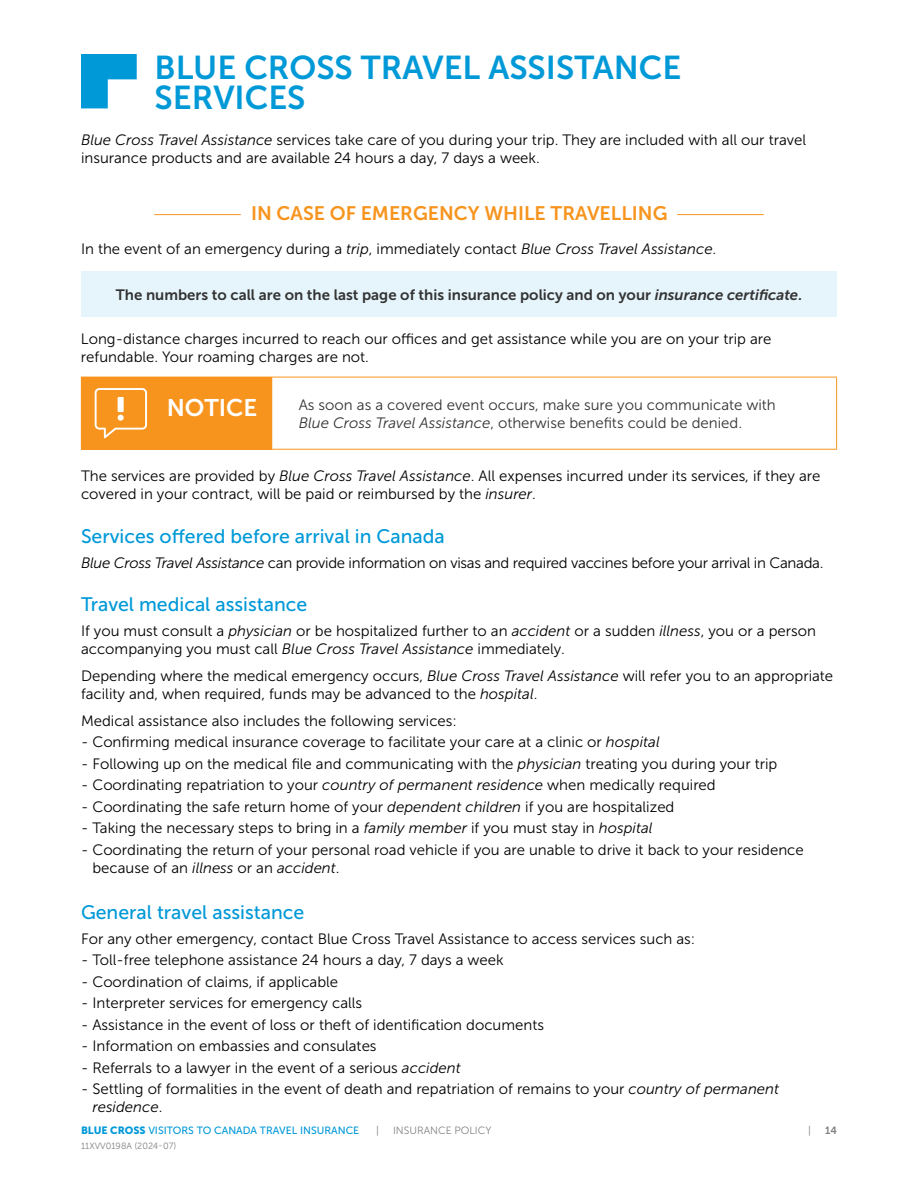
<style>
.page{position:relative;width:918px;height:1188px;background:#fff}
.page>*{position:absolute;margin:0;border:0;box-sizing:border-box;transform-origin:0 0}
.t1{font:33px/30px "Museo Sans 700";color:#0099d8}
.t2{font:24px "Museo Sans 700";color:#fff}
.t3{font:19.5px "Museo Sans 500";color:#0099d8}
.t4{font:19.5px "Museo Sans 700";color:#f7941e}
.t5{font:15px/18px "Museo Sans 300";color:#000}
.t6{font:15px/18px "Museo Sans 300";color:#333}
.t7{font:15px "Museo Sans 300";letter-spacing:-.02em;color:#000}
.t8{font:15px "Museo Sans 700";color:#333}
.t9{font:10.5px "Museo Sans 500";color:#0099d8}
.t10{font:10.5px "Museo Sans 300";color:#808080}
.t11{font:10.5px "Museo Sans 700";color:#808080}
.t12{font:9px "Museo Sans 300";color:#808080}
.s1{font-style:italic}
.s2{font-family:"Museo Sans 900"}
</style>
<div class="page">
<hr style="left:677px;top:214px;width:87px;height:1px;background:#f7941e">
<hr style="left:154px;top:214px;width:87px;height:1px;background:#f7941e">
<div style="left:81px;top:272px;width:756px;height:45px;background:#e6f5fb"></div>
<div style="left:81px;top:377px;width:191px;height:72px;background:#f7941e"></div>
<hr style="left:272px;top:377px;width:565px;height:1px;background:#f7941e">
<hr style="left:836px;top:377px;width:1px;height:72px;background:#f7941e">
<hr style="left:81px;top:449px;width:191px;height:1px;background:#f7941e">
<hr style="left:272px;top:449px;width:565px;height:1px;background:#f7941e">
<svg style="left:95px;top:388px;width:52px;height:50px"></svg>
<div style="left:118px;top:397px;width:6px;height:15px;background:#fff"></div>
<svg style="left:81px;top:54px;width:56px;height:54px"></svg>
<h1 class="t1" style="left:155px;top:52px;width:528px">BLUE CROSS TRAVEL ASSISTANCE<br>SERVICES</h1>
<p class="t5" style="left:81px;top:131px;width:727px"><span class="s1">Blue Cross Travel Assistance</span> services take care of you during your trip. They are included with all our travel insurance products and are available 24 hours a day, 7 days a week.</p>
<h3 class="t4" style="left:251px;top:202px;width:418px">IN CASE OF EMERGENCY WHILE TRAVELLING</h3>
<p class="t5" style="left:81px;top:239px;width:637px">In the event of an emergency during a <span class="s1">trip</span>, immediately contact <span class="s1">Blue Cross Travel Assistance</span>.</p>
<p class="t8" style="left:116px;top:286px;width:688px">The numbers to call are on the last page of this insurance policy and on your <span class="s1">insurance certificate</span>.</p>
<p class="t5" style="left:81px;top:330px;width:692px">Long-distance charges incurred to reach our offices and get assistance while you are on your trip are refundable. Your roaming charges are not.</p>
<h2 class="t2" style="left:167px;top:395px;width:92px">NOTICE</h2>
<p class="t6" style="left:299px;top:396px;width:479px">As soon as a covered event occurs, make sure you communicate with<br><span class="s1">Blue Cross Travel Assistance</span>, otherwise benefits could be denied.</p>
<p class="t5" style="left:81px;top:467px;width:741px">The services are provided by <span class="s1">Blue Cross Travel Assistance</span>. All expenses incurred under its services, if they are covered in your contract, will be paid or reimbursed by the <span class="s1">insurer</span>.</p>
<h3 class="t3" style="left:81px;top:525px;width:365px">Services offered before arrival in Canada</h3>
<p class="t7" style="left:81px;top:554px;width:744px"><span class="s1">Blue Cross Travel Assistance</span> can provide information on visas and required vaccines before your arrival in Canada.</p>
<h3 class="t3" style="left:81px;top:594px;width:228px">Travel medical assistance</h3>
<p class="t5" style="left:81px;top:622px;width:737px">If you must consult a <span class="s1">physician</span> or be hospitalized further to an <span class="s1">accident</span> or a sudden <span class="s1">illness</span>, you or a person accompanying you must call <span class="s1">Blue Cross Travel Assistance</span> immediately.</p>
<p class="t5" style="left:81px;top:667px;width:754px">Depending where the medical emergency occurs, <span class="s1">Blue Cross Travel Assistance</span> will refer you to an appropriate facility and, when required, funds may be advanced to the <span class="s1">hospital</span>.</p>
<p class="t5" style="left:81px;top:712px;width:377px">Medical assistance also includes the following services:</p>
<p class="t5" style="left:81px;top:733px;width:580px">- Confirming medical insurance coverage to facilitate your care at a clinic or <span class="s1">hospital</span></p>
<p class="t5" style="left:81px;top:755px;width:698px">- Following up on the medical file and communicating with the <span class="s1">physician</span> treating you during your trip</p>
<p class="t5" style="left:81px;top:776px;width:636px">- Coordinating repatriation to your <span class="s1">country of permanent residence</span> when medically required</p>
<p class="t5" style="left:81px;top:798px;width:595px">- Coordinating the safe return home of your <span class="s1">dependent children</span> if you are hospitalized</p>
<p class="t5" style="left:81px;top:819px;width:573px">- Taking the necessary steps to bring in a <span class="s1">family member</span> if you must stay in <span class="s1">hospital</span></p>
<p class="t5" style="left:92px;top:841px;width:713px;text-indent:-11px">- Coordinating the return of your personal road vehicle if you are unable to drive it back to your residence because of an <span class="s1">illness</span> or an <span class="s1">accident</span>.</p>
<h3 class="t3" style="left:81px;top:901px;width:225px">General travel assistance</h3>
<p class="t5" style="left:81px;top:930px;width:616px">For any other emergency, contact Blue Cross Travel Assistance to access services such as:</p>
<p class="t5" style="left:81px;top:951px;width:424px">- Toll-free telephone assistance 24 hours a day, 7 days a week</p>
<p class="t5" style="left:81px;top:973px;width:259px">- Coordination of claims, if applicable</p>
<p class="t5" style="left:81px;top:994px;width:283px">- Interpreter services for emergency calls</p>
<p class="t5" style="left:81px;top:1016px;width:465px">- Assistance in the event of loss or theft of identification documents</p>
<p class="t5" style="left:81px;top:1037px;width:297px">- Information on embassies and consulates</p>
<p class="t5" style="left:81px;top:1059px;width:381px">- Referrals to a lawyer in the event of a serious <span class="s1">accident</span></p>
<p class="t5" style="left:92px;top:1080px;width:688px;text-indent:-11px">- Settling of formalities in the event of death and repatriation of remains to your <span class="s1">country of permanent residence</span>.</p>
<p class="t9" style="left:81px;top:1125px;width:280px"><span class="s2">BLUE CROSS</span> VISITORS TO CANADA TRAVEL INSURANCE</p>
<p class="t10" style="left:376px;top:1125px;width:4px">|</p>
<p class="t10" style="left:393px;top:1125px;width:100px">INSURANCE POLICY</p>
<p class="t10" style="left:808px;top:1125px;width:4px">|</p>
<p class="t11" style="left:825px;top:1125px;width:13px">14</p>
<p class="t12" style="left:81px;top:1141px;width:97px">11XVV0198A (2024-07)</p>
</div>
